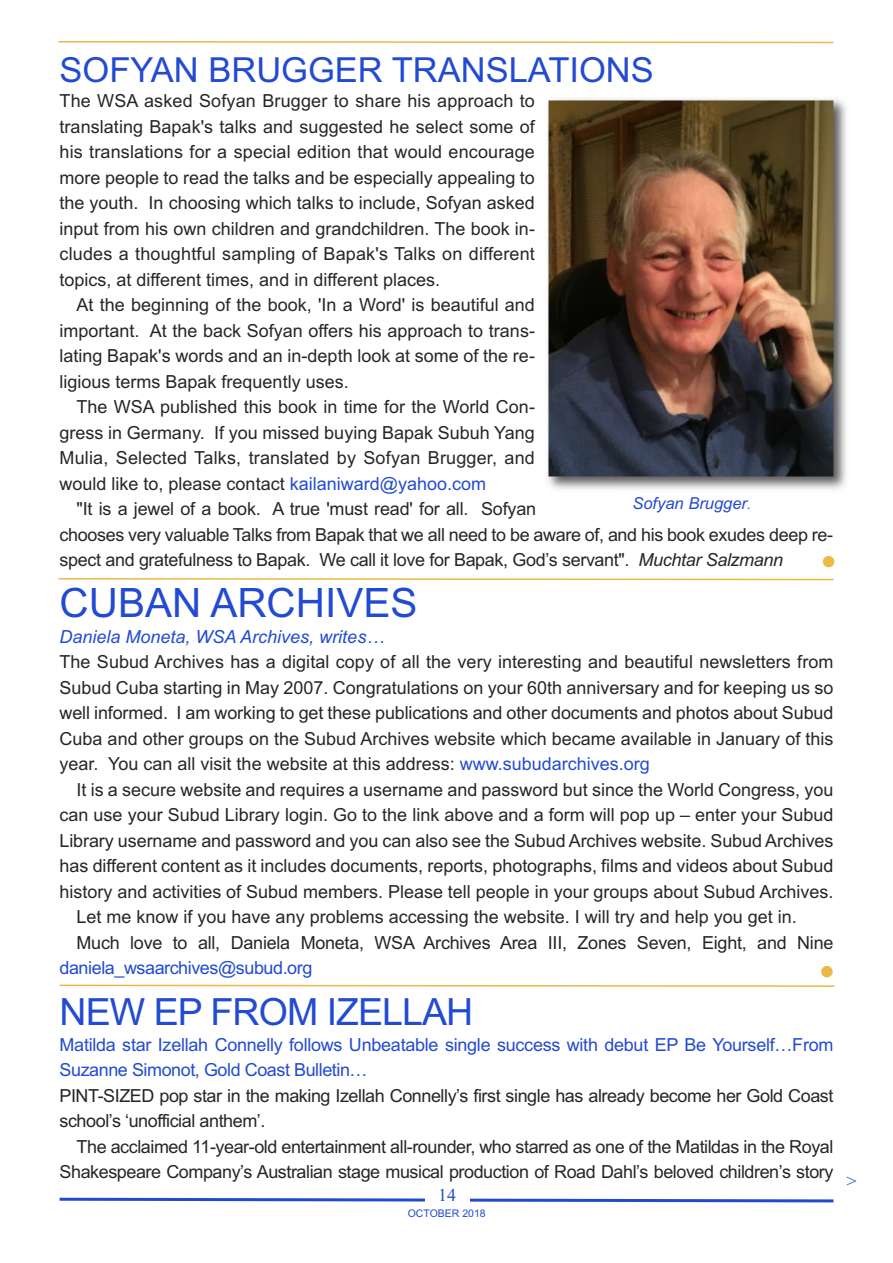
<style>
.page{position:relative;width:893px;height:1263px;background:#fff}
.page>*{position:absolute;margin:0;border:0;box-sizing:border-box;transform-origin:0 0}
.t1{font:italic 46.5px "Times New Roman";color:#ecb847}
.t2{font:40.5px "Arial";color:#234bd1}
.t3{font:37.5px "Arial";letter-spacing:-.025em;color:#234bd1}
.t4{font:34.5px "Arial";color:#234bd1}
.t5{font:18px/25.5px "Arial";letter-spacing:-.005em;color:#272627;text-align:justify}
.t6{font:18px/25.5px "Arial";letter-spacing:-.025em;color:#272627}
.t7{font:18px/25.5px "Arial";letter-spacing:-.015em;color:#234bd1}
.t8{font:italic 18px "Arial";color:#234bd1}
.t9{font:18px "Times New Roman";color:#224acc}
.t10{font:italic 18px "Times New Roman";color:#234bd1}
.t11{font:italic 16.5px "Arial";color:#234bd1}
.t12{font:10.5px "Arial";color:#224acc}
.s1{color:#234bd1}
.s2{font-style:italic}
.s3{font-size:13.5px}
</style>
<div class="page">
<svg style="left:59px;top:1197px;width:775px;height:6px"></svg>
<svg style="left:58px;top:41px;width:776px;height:3px"></svg>
<div style="left:425px;top:1189px;width:44px;height:27px;background:#fff"></div>
<img style="left:548px;top:98px;width:299px;height:392px">
<img style="left:548px;top:100px;width:285px;height:376px">
<svg style="left:58px;top:578px;width:776px;height:3px"></svg>
<svg style="left:59px;top:984px;width:776px;height:3px"></svg>
<h3 class="t4" style="left:60px;top:50px;width:596px">SOFYAN BRUGGER TRANSLATIONS</h3>
<p class="t5" style="left:60px;top:88px;width:477px">The WSA asked Sofyan Brugger to share his approach to translating Bapak's talks and suggested he select some of his translations for a special edition that would encourage more people to read the talks and be especially appealing to the youth. In choosing which talks to include, Sofyan asked input from his own children and grandchildren. The book in&shy;cludes a thoughtful sampling of Bapak's Talks on different topics, at different times, and in different places.</p>
<p class="t5" style="left:60px;top:292px;width:477px;text-indent:17px">At the beginning of the book, 'In a Word' is beautiful and important. At the back Sofyan offers his approach to trans&shy;lating Bapak's words and an in-depth look at some of the re&shy;ligious terms Bapak frequently uses.</p>
<p class="t5" style="left:60px;top:394px;width:477px;text-indent:17px">The WSA published this book in time for the World Con&shy;gress in Germany. If you missed buying Bapak Subuh Yang Mulia, Selected Talks, translated by Sofyan Brugger, and would like to, please contact <span class="s1">kailaniward@yahoo.com</span></p>
<p class="t5" style="left:60px;top:496px;width:775px;text-align:left;text-indent:17px">"It is a jewel of a book. A true 'must read' for all. Sofyan<br>chooses very valuable Talks from Bapak that we all need to be aware of, and his book exudes deep re&shy;spect and gratefulness to Bapak. We call it love for Bapak, God’s servant". <span class="s2">Muchtar Salzmann</span></p>
<h2 class="t2" style="left:60px;top:579px;width:359px">CUBAN ARCHIVES</h2>
<p class="t8" style="left:60px;top:626px;width:326px">Daniela Moneta, WSA Archives, writes…</p>
<p class="t5" style="left:60px;top:649px;width:775px">The Subud Archives has a digital copy of all the very interesting and beautiful newsletters from Subud Cuba starting in May 2007. Congratulations on your 60th anniversary and for keeping us so well informed. I am working to get these publications and other documents and photos about Subud Cuba and other groups on the Subud Archives website which became available in January of this year. You can all visit the website at this address: <span class="s1">www.subudarchives.org</span></p>
<p class="t5" style="left:77px;top:777px;width:758px">It is a secure website and requires a username and password but since the World Congress, you</p>
<p class="t5" style="left:60px;top:802px;width:775px">can use your Subud Library login. Go to the link above and a form will pop up – enter your Subud</p>
<p class="t5" style="left:60px;top:828px;width:775px">Library username and password and you can also see the Subud Archives website. Subud Archives</p>
<p class="t5" style="left:60px;top:853px;width:775px">has different content as it includes documents, reports, photographs, films and videos about Subud</p>
<p class="t5" style="left:60px;top:879px;width:775px">history and activities of Subud members. Please tell people in your groups about Subud Archives.</p>
<p class="t5" style="left:77px;top:904px;width:722px">Let me know if you have any problems accessing the website. I will try and help you get in.</p>
<p class="t5" style="left:77px;top:930px;width:758px">Much love to all, Daniela Moneta, WSA Archives Area III, Zones Seven, Eight, and Nine</p>
<p class="t7" style="left:60px;top:955px;width:254px">daniela_wsaarchives@subud.org</p>
<h3 class="t3" style="left:60px;top:990px;width:415px">NEW EP FROM IZELLAH</h3>
<p class="t7" style="left:60px;top:1032px;width:775px">Matilda star Izellah Connelly follows Unbeatable single success with debut EP Be Yourself…From<br>Suzanne Simonot, Gold Coast Bulletin…</p>
<p class="t6" style="left:60px;top:1083px;width:775px">PINT-SIZED pop star in the making Izellah Connelly’s first single has already become her Gold Coast school’s ‘unofficial anthem’.</p>
<p class="t6" style="left:60px;top:1134px;width:775px;text-align:right">The acclaimed 11-year-old entertainment all-rounder, who starred as one of the Matildas in the Royal<br>Shakespeare Company’s Australian stage musical production of Road Dahl’s beloved children’s story</p>
<p class="t9" style="left:438px;top:1185px;width:19px">14</p>
<p class="t12" style="left:408px;top:1207px;width:80px">OCTOBER 2018</p>
<p class="t11" style="left:632px;top:494px;width:120px">Sofyan Brugger<span class="s3">.</span></p>
<h1 class="t1" style="left:820px;top:534px;width:18px">•</h1>
<h1 class="t1" style="left:819px;top:943px;width:18px">•</h1>
<p class="t10" style="left:846px;top:1170px;width:14px">&gt;</p>
</div>
